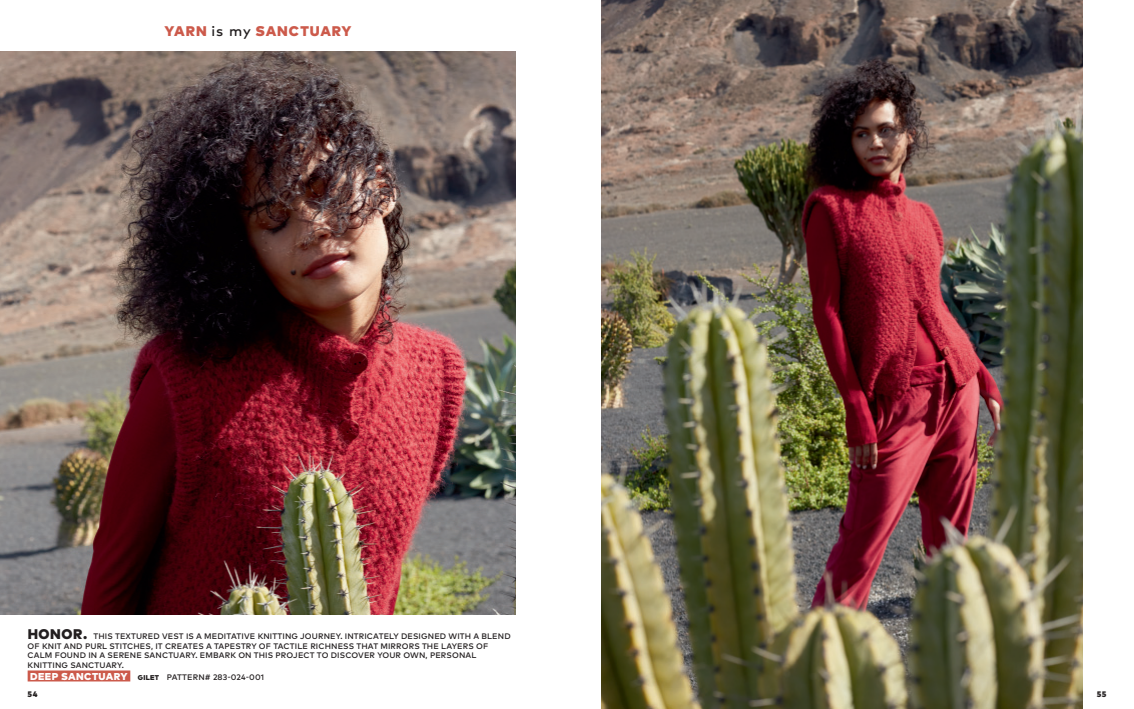
<style>
.page{position:relative;width:1134px;height:709px;background:#fff}
.page>*{position:absolute;margin:0;border:0;box-sizing:border-box;transform-origin:0 0}
.t1{font:900 14px "Mark OT";letter-spacing:.07em;color:#cc5a4b}
.t2{font:500 8px/9.5px "Mark Pro";letter-spacing:.015em;color:#231f20}
.t3{font:900 8px "Mark OT";color:#231f20}
.s1{font-family:"Mark Pro";font-weight:500;color:#231f20}
.s2{font-family:"Mark OT";font-weight:900;font-size:14px}
.s3{font-family:"Mark OT";font-weight:900;font-size:10px;color:#fff}
.s4{font-family:"Mark OT";font-weight:900;font-size:7px}
</style>
<div class="page">
<img style="left:602px;top:0;width:481px;height:709px">
<img style="left:0;top:51px;width:516px;height:563px">
<div style="left:28px;top:670px;width:102px;height:11px;background:#cc5a4b"></div>
<h1 class="t1" style="left:165px;top:25px;width:189px">YARN <span class="s1">is my</span> SANCTUARY</h1>
<p class="t2" style="left:28px;top:632px;width:485px"><span class="s2">HONOR.</span> THIS TEXTURED VEST IS A MEDITATIVE KNITTING JOURNEY. INTRICATELY DESIGNED WITH A BLEND OF KNIT AND PURL STITCHES, IT CREATES A TAPESTRY OF TACTILE RICHNESS THAT MIRRORS THE LAYERS OF CALM FOUND IN A SERENE SANCTUARY. EMBARK ON THIS PROJECT TO DISCOVER YOUR OWN, PERSONAL KNITTING SANCTUARY.</p>
<p class="t2" style="left:30px;top:673px;width:236px"><span class="s3">DEEP SANCTUARY</span> <span class="s4">GILET</span> PATTERN# 283-024-001</p>
<p class="t3" style="left:28px;top:690px;width:11px">54</p>
<p class="t3" style="left:1097px;top:690px;width:11px">55</p>
</div>
